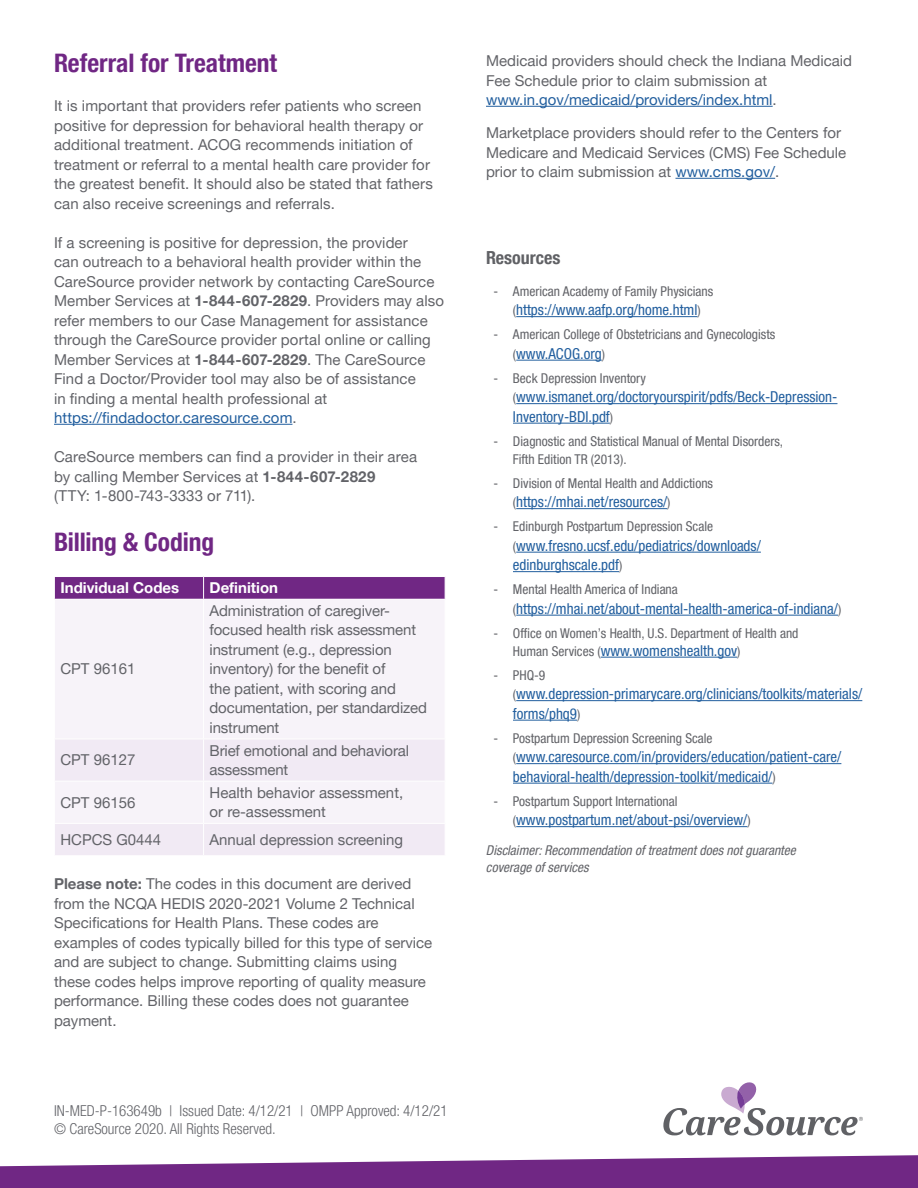
<style>
.page{position:relative;width:918px;height:1188px;background:#fff}
.page>*{position:absolute;margin:0;border:0;box-sizing:border-box;transform-origin:0 0}
.t1{font:700 condensed 25.5px "Helvetica Neue LT Pro";letter-spacing:-.005em;color:#702784}
.t2{font:700 condensed 18px "Helvetica Neue LT Pro";color:#606165}
.t3{font:15px/19.5px "Helvetica Neue LT Pro";color:#626368}
.t4{font:condensed 15px/19.5px "Helvetica Neue LT Pro";color:#215e9e}
.t5{font:300 condensed 15px/18px "Helvetica Neue LT Pro";color:#626368}
.t6{font:700 15px "Helvetica Neue LT Pro";color:#fff}
.t7{font:condensed 13.5px/18px "Helvetica Neue LT Pro";color:#626368}
.t8{font:italic condensed 13.5px/16.5px "Helvetica Neue LT Pro";color:#626368}
.s1{font-weight:700}
.s2{color:#215e9e}
.s3{font-size:13.5px;color:#626368}
</style>
<div class="page">
<svg style="left:663px;top:1082px;width:200px;height:53px"></svg>
<hr style="left:54px;top:424px;width:238px;height:1px;background:#215e9e">
<div style="left:55px;top:600px;width:389px;height:138px;background:#f7f3f9"></div>
<svg style="left:55px;top:740px;width:390px;height:115px;fill:#f1eaf4"></svg>
<div style="left:54px;top:577px;width:392px;height:22px;background:#702784"></div>
<hr style="left:203px;top:600px;width:1px;height:139px;background:#fff">
<hr style="left:203px;top:739px;width:1px;height:42px;background:#fff">
<hr style="left:54px;top:781px;width:150px;height:1px;background:#fff">
<hr style="left:54px;top:823px;width:150px;height:1px;background:#fff">
<hr style="left:203px;top:824px;width:1px;height:31px;background:#fff">
<hr style="left:204px;top:781px;width:242px;height:1px;background:#fff">
<hr style="left:203px;top:782px;width:1px;height:41px;background:#fff">
<hr style="left:204px;top:823px;width:242px;height:1px;background:#fff">
<hr style="left:486px;top:106px;width:287px;height:1px;background:#215e9e">
<hr style="left:675px;top:178px;width:100px;height:1px;background:#215e9e">
<hr style="left:516px;top:316px;width:182px;height:1px;background:#215e9e">
<hr style="left:516px;top:360px;width:86px;height:1px;background:#215e9e">
<hr style="left:516px;top:403px;width:321px;height:1px;background:#215e9e">
<hr style="left:513px;top:423px;width:97px;height:1px;background:#215e9e">
<hr style="left:516px;top:508px;width:151px;height:1px;background:#215e9e">
<hr style="left:516px;top:552px;width:245px;height:1px;background:#215e9e">
<hr style="left:513px;top:571px;width:106px;height:1px;background:#215e9e">
<hr style="left:516px;top:615px;width:322px;height:1px;background:#215e9e">
<hr style="left:601px;top:657px;width:136px;height:1px;background:#215e9e">
<hr style="left:516px;top:700px;width:346px;height:1px;background:#215e9e">
<hr style="left:513px;top:720px;width:64px;height:1px;background:#215e9e">
<hr style="left:516px;top:763px;width:325px;height:1px;background:#215e9e">
<hr style="left:513px;top:783px;width:259px;height:1px;background:#215e9e">
<hr style="left:516px;top:826px;width:231px;height:1px;background:#215e9e">
<svg style="left:0;top:1155px;width:918px;height:33px"></svg>
<h1 class="t1" style="left:54px;top:48px;width:225px">Referral for Treatment</h1>
<p class="t3" style="left:54px;top:96px;width:380px">It is important that providers refer patients who screen positive for depression for behavioral health therapy or additional treatment. ACOG recommends initiation of treatment or referral to a mental health care provider for the greatest benefit. It should also be stated that fathers can also receive screenings and referrals.</p>
<p class="t3" style="left:54px;top:232px;width:392px">If a screening is positive for depression, the provider<br>can outreach to a behavioral health provider within the CareSource provider network by contacting CareSource Member Services at <span class="s1">1-844-607-2829</span>. Providers may also refer members to our Case Management for assistance through the CareSource provider portal online or calling Member Services at <span class="s1">1-844-607-2829</span>. The CareSource Find a Doctor/Provider tool may also be of assistance<br>in finding a mental health professional at <span class="s2">https://findadoctor.caresource.com</span>.</p>
<p class="t3" style="left:54px;top:447px;width:365px">CareSource members can find a provider in their area by calling Member Services at <span class="s1">1-844-607-2829<br></span>(TTY: 1-800-743-3333 or 711).</p>
<h1 class="t1" style="left:54px;top:526px;width:162px">Billing &amp; Coding</h1>
<p class="t6" style="left:60px;top:579px;width:120px">Individual Codes</p>
<p class="t6" style="left:210px;top:579px;width:70px">Definition</p>
<p class="t3" style="left:60px;top:659px;width:77px">CPT 96161</p>
<p class="t3" style="left:210px;top:600px;width:219px">Administration of caregiver&shy;focused health risk assessment instrument (e.g., depression inventory) for the benefit of<br>the patient, with scoring and documentation, per standardized instrument</p>
<p class="t3" style="left:60px;top:750px;width:77px">CPT 96127</p>
<p class="t3" style="left:210px;top:740px;width:201px">Brief emotional and behavioral assessment</p>
<p class="t3" style="left:60px;top:792px;width:77px">CPT 96156</p>
<p class="t3" style="left:210px;top:782px;width:195px">Health behavior assessment, or re-assessment</p>
<p class="t3" style="left:60px;top:829px;width:102px">HCPCS G0444</p>
<p class="t3" style="left:210px;top:829px;width:195px">Annual depression screening</p>
<p class="t3" style="left:54px;top:874px;width:380px"><span class="s1">Please note:</span> The codes in this document are derived from the NCQA HEDIS 2020-2021 Volume 2 Technical Specifications for Health Plans. These codes are examples of codes typically billed for this type of service and are subject to change. Submitting claims using these codes helps improve reporting of quality measure performance. Billing these codes does not guarantee payment.</p>
<p class="t5" style="left:54px;top:1102px;width:395px">IN-MED-P-163649b | Issued Date: 4/12/21 | OMPP Approved: 4/12/21 © CareSource 2020. All Rights Reserved.</p>
<p class="t3" style="left:486px;top:51px;width:368px">Medicaid providers should check the Indiana Medicaid<br>Fee Schedule prior to claim submission at <span class="s2">www.in.gov/medicaid/providers/index.html</span>.</p>
<p class="t3" style="left:486px;top:123px;width:362px">Marketplace providers should refer to the Centers for<br>Medicare and Medicaid Services (CMS) Fee Schedule prior to claim submission at <span class="s2">www.cms.gov/</span>.</p>
<p class="t2" style="left:486px;top:247px;width:76px">Resources</p>
<p class="t7" style="left:494px;top:282px;width:221px">- American Academy of Family Physicians</p>
<p class="t4" style="left:513px;top:300px;width:189px"><span class="s3">(</span>https://www.aafp.org/home.html<span class="s3">)</span></p>
<p class="t7" style="left:494px;top:325px;width:283px">- American College of Obstetricians and Gynecologists</p>
<p class="t4" style="left:513px;top:343px;width:94px"><span class="s3">(</span>www.ACOG.org<span class="s3">)</span></p>
<p class="t7" style="left:493px;top:369px;width:154px">- Beck Depression Inventory</p>
<p class="t4" style="left:513px;top:387px;width:326px"><span class="s3">(</span>www.ismanet.org/doctoryourspirit/pdfs/Beck-Depression-<br>Inventory-BDI.pdf<span class="s3">)</span></p>
<p class="t7" style="left:513px;top:432px;width:272px;text-indent:-19px">- Diagnostic and Statistical Manual of Mental Disorders,<br>Fifth Edition TR (2013).</p>
<p class="t7" style="left:493px;top:474px;width:221px">- Division of Mental Health and Addictions</p>
<p class="t4" style="left:513px;top:492px;width:159px"><span class="s3">(</span>https://mhai.net/resources/<span class="s3">)</span></p>
<p class="t7" style="left:494px;top:517px;width:221px">- Edinburgh Postpartum Depression Scale</p>
<p class="t4" style="left:513px;top:535px;width:249px"><span class="s3">(</span>www.fresno.ucsf.edu/pediatrics/downloads/ edinburghscale.pdf<span class="s3">)</span></p>
<p class="t7" style="left:494px;top:580px;width:186px">- Mental Health America of Indiana</p>
<p class="t4" style="left:513px;top:598px;width:330px"><span class="s3">(</span>https://mhai.net/about-mental-health-america-of-indiana/<span class="s3">)</span></p>
<p class="t7" style="left:493px;top:624px;width:307px">- Office on Women’s Health, U.S. Department of Health and</p>
<p class="t4" style="left:513px;top:640px;width:229px"><span class="s3">Human Services (</span>www.womenshealth.gov<span class="s3">)</span></p>
<p class="t7" style="left:493px;top:666px;width:53px">- PHQ-9</p>
<p class="t4" style="left:513px;top:684px;width:351px"><span class="s3">(</span>www.depression-primarycare.org/clinicians/toolkits/materials/ forms/phq9<span class="s3">)</span></p>
<p class="t7" style="left:494px;top:729px;width:221px">- Postpartum Depression Screening Scale</p>
<p class="t4" style="left:513px;top:747px;width:330px"><span class="s3">(</span>www.caresource.com/in/providers/education/patient-care/ behavioral-health/depression-toolkit/medicaid/<span class="s3">)</span></p>
<p class="t7" style="left:494px;top:792px;width:186px">- Postpartum Support International</p>
<p class="t4" style="left:513px;top:810px;width:239px"><span class="s3">(</span>www.postpartum.net/about-psi/overview/<span class="s3">)</span></p>
<p class="t8" style="left:486px;top:842px;width:311px">Disclaimer: Recommendation of treatment does not guarantee coverage of services</p>
</div>
